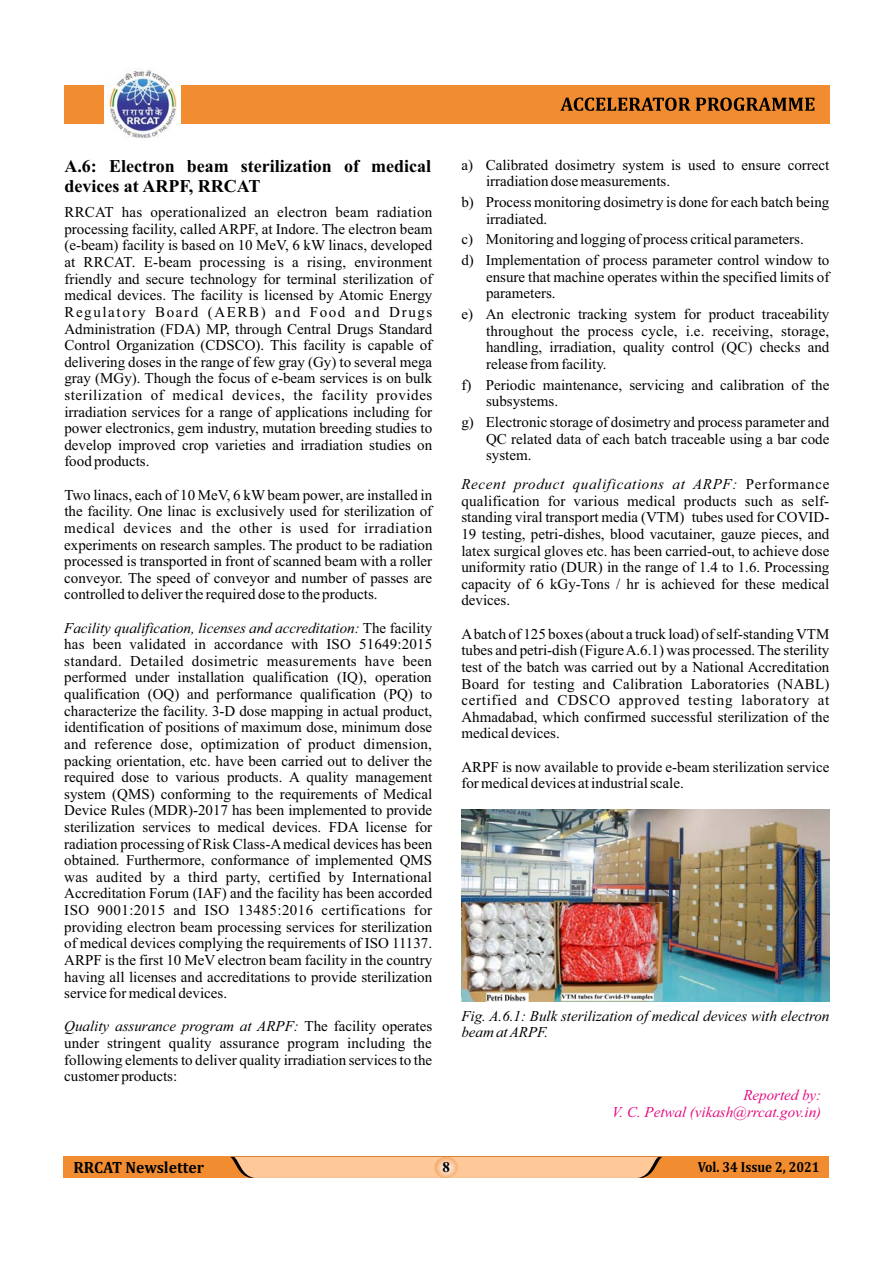
<style>
.page{position:relative;width:893px;height:1263px;background:#fff}
.page>*{position:absolute;margin:0;border:0;box-sizing:border-box;transform-origin:0 0}
.t1{font:700 18px/20.1px "Times New Roman";color:#000}
.t2{font:700 16.5px "Cambria";color:#000;scale:.95 1}
.t3{font:15px/16.6px "Times New Roman";color:#000;text-align:justify}
.t4{font:italic 15px/16.6px "Times New Roman";color:#000}
.t5{font:italic 15px/16.6px "Times New Roman";color:#e5097f;text-align:right}
.t6{font:700 15px "Times New Roman";color:#000}
.t7{font:700 14.7px "Cambria";color:#000;scale:.89 1}
.s1{font-style:italic}
</style>
<div class="page">
<div style="left:64px;top:85px;width:765px;height:38px;background:#f18c31"></div>
<svg style="left:560px;top:98px;width:254px;height:13px"></svg>
<div style="left:104px;top:73px;width:77px;height:62px;background:#fefefe"></div>
<img style="left:109px;top:70px;width:68px;height:68px">
<div style="left:63px;top:1157px;width:766px;height:21px;background:#f18c31"></div>
<div style="left:230px;top:1157px;width:432px;height:21px;background:#ffc898"></div>
<svg style="left:435px;top:1157px;width:23px;height:21px"></svg>
<img style="left:461px;top:809px;width:368px;height:193px">
<p class="t1" style="left:64px;top:158px;width:368px">A.6: Electron beam sterilization of medical devices at ARPF, RRCAT</p>
<p class="t3" style="left:64px;top:205px;width:370px">RRCAT has operationalized an electron beam radiation processing facility, called ARPF, at Indore. The electron beam (e-beam) facility is based on 10 MeV, 6 kW linacs, developed at RRCAT. E-beam processing is a rising, environment friendly and secure technology for terminal sterilization of medical devices. The facility is licensed by Atomic Energy Regulatory Board (AERB) and Food and Drugs Administration (FDA) MP, through Central Drugs Standard Control Organization (CDSCO). This facility is capable of delivering doses in the range of few gray (Gy) to several mega gray (MGy). Though the focus of e-beam services is on bulk sterilization of medical devices, the facility provides irradiation services for a range of applications including for power electronics, gem industry, mutation breeding studies to develop improved crop varieties and irradiation studies on food products.</p>
<p class="t3" style="left:64px;top:488px;width:370px">Two linacs, each of 10 MeV, 6 kW beam power, are installed in the facility. One linac is exclusively used for sterilization of medical devices and the other is used for irradiation experiments on research samples. The product to be radiation processed is transported in front of scanned beam with a roller conveyor. The speed of conveyor and number of passes are controlled to deliver the required dose to the products.</p>
<p class="t3" style="left:64px;top:621px;width:370px"><span class="s1">Facility qualification, licenses and accreditation:</span> The facility has been validated in accordance with ISO 51649:2015 standard. Detailed dosimetric measurements have been performed under installation qualification (IQ), operation qualification (OQ) and performance qualification (PQ) to characterize the facility. 3-D dose mapping in actual product, identification of positions of maximum dose, minimum dose and reference dose, optimization of product dimension, packing orientation, etc. have been carried out to deliver the required dose to various products. A quality management system (QMS) conforming to the requirements of Medical Device Rules (MDR)-2017 has been implemented to provide sterilization services to medical devices. FDA license for radiation processing of Risk Class-A medical devices has been obtained. Furthermore, conformance of implemented QMS was audited by a third party, certified by International Accreditation Forum (IAF) and the facility has been accorded ISO 9001:2015 and ISO 13485:2016 certifications for providing electron beam processing services for sterilization of medical devices complying the requirements of ISO 11137.<br>ARPF is the first 10 MeV electron beam facility in the country having all licenses and accreditations to provide sterilization service for medical devices.</p>
<p class="t3" style="left:64px;top:1019px;width:369px"><span class="s1">Quality assurance program at ARPF:</span> The facility operates under stringent quality assurance program including the following elements to deliver quality irradiation services to the customer products:</p>
<p class="t3" style="left:486px;top:158px;width:345px;text-indent:-25px">a) Calibrated dosimetry system is used to ensure correct irradiation dose measurements.</p>
<p class="t3" style="left:486px;top:195px;width:345px;text-indent:-25px">b) Process monitoring dosimetry is done for each batch being irradiated.</p>
<p class="t3" style="left:461px;top:230px;width:369px;line-height:20.7px">c) Monitoring and logging of process critical parameters.<br>d) Implementation of process parameter control window to</p>
<p class="t3" style="left:486px;top:270px;width:345px">ensure that machine operates within the specified limits of parameters.</p>
<p class="t3" style="left:486px;top:307px;width:345px;text-indent:-25px">e) An electronic tracking system for product traceability throughout the process cycle, i.e. receiving, storage, handling, irradiation, quality control (QC) checks and release from facility.</p>
<p class="t3" style="left:486px;top:378px;width:345px;text-indent:-25px">f) Periodic maintenance, servicing and calibration of the subsystems.</p>
<p class="t3" style="left:486px;top:415px;width:345px;text-indent:-25px">g) Electronic storage of dosimetry and process parameter and QC related data of each batch traceable using a bar code system.</p>
<p class="t3" style="left:461px;top:477px;width:369px"><span class="s1">Recent product qualifications at ARPF:</span> Performance qualification for various medical products such as self&shy;standing viral transport media (VTM) tubes used for COVID-19 testing, petri-dishes, blood vacutainer, gauze pieces, and latex surgical gloves etc. has been carried-out, to achieve dose uniformity ratio (DUR) in the range of 1.4 to 1.6. Processing capacity of 6 kGy-Tons / hr is achieved for these medical devices.</p>
<p class="t3" style="left:461px;top:627px;width:369px">A batch of 125 boxes (about a truck load) of self-standing VTM tubes and petri-dish (Figure A.6.1) was processed. The sterility test of the batch was carried out by a National Accreditation Board for testing and Calibration Laboratories (NABL) certified and CDSCO approved testing laboratory at Ahmadabad, which confirmed successful sterilization of the medical devices.</p>
<p class="t3" style="left:461px;top:760px;width:369px">ARPF is now available to provide e-beam sterilization service for medical devices at industrial scale.</p>
<p class="t4" style="left:461px;top:1009px;width:369px">Fig. A.6.1: Bulk sterilization of medical devices with electron beam at ARPF.</p>
<p class="t5" style="left:612px;top:1088px;width:210px">Reported by:<br>V. C. Petwal (vikash@rrcat.gov.in)</p>
<p class="t2" style="left:74px;top:1160px;width:139px">RRCAT Newsletter</p>
<p class="t6" style="left:443px;top:1162px;width:9px">8</p>
<p class="t7" style="left:698px;top:1160px;width:138px">Vol. 34 Issue 2, 2021</p>
</div>
